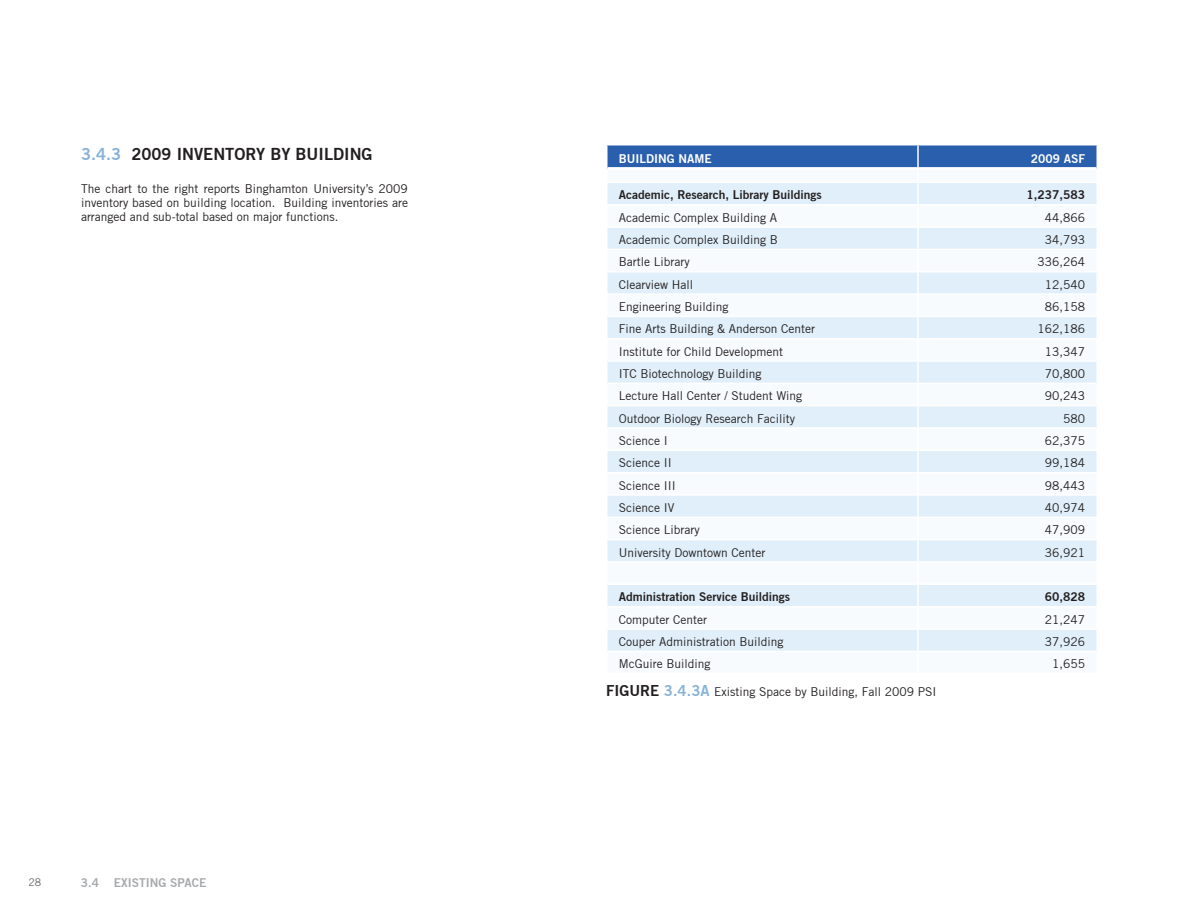
<style>
.page{position:relative;width:1188px;height:918px;background:#fff}
.page>*{position:absolute;margin:0;border:0;box-sizing:border-box;transform-origin:0 0}
._02_Sub_Subsection_T{font:16.5px "Trade Gothic Bold Two";color:#231f20}
._06_Table{font:12px "Trade Gothic";color:#231f20}
._05_Body{font:12px/14.4px "Trade Gothic";color:#231f20;text-align:justify}
._06_Table-2{font:12px "Trade Gothic Bold Two";color:#231f20}
.Figure_Label{font:12px "Trade Gothic";color:#231f20}
.Table_Header_Left{font:12px "Trade Gothic Bold Two";color:#fff}
.t1{font:12px "Trade Gothic Bold Two";color:#a7aaad}
.t2{font:10.5px "Trade Gothic";color:#6a6565}
.s1{color:#86b2d9}
.s2{font-family:"Trade Gothic Bold Two";font-size:15px}
.s3{font-family:"Trade Gothic Bold Two";font-size:15px;color:#86b2d9}
</style>
<div class="page">
<svg style="left:608px;top:183px;width:488px;height:468px;fill:#e0eff9"></svg>
<div style="left:608px;top:145px;width:488px;height:22px;background:#295fac"></div>
<hr style="left:917px;top:183px;width:2px;height:21px;background:#fff">
<hr style="left:606px;top:204px;width:312px;height:2px;background:#fff">
<hr style="left:918px;top:204px;width:180px;height:2px;background:#fff">
<hr style="left:917px;top:206px;width:2px;height:20px;background:#fff">
<hr style="left:606px;top:226px;width:312px;height:2px;background:#fff">
<hr style="left:918px;top:226px;width:180px;height:2px;background:#fff">
<hr style="left:917px;top:228px;width:2px;height:21px;background:#fff">
<hr style="left:606px;top:249px;width:312px;height:1px;background:#fff">
<hr style="left:918px;top:249px;width:180px;height:1px;background:#fff">
<hr style="left:917px;top:250px;width:2px;height:21px;background:#fff">
<hr style="left:606px;top:271px;width:312px;height:2px;background:#fff">
<hr style="left:918px;top:271px;width:180px;height:2px;background:#fff">
<hr style="left:917px;top:273px;width:2px;height:20px;background:#fff">
<hr style="left:606px;top:293px;width:312px;height:2px;background:#fff">
<hr style="left:918px;top:293px;width:180px;height:2px;background:#fff">
<hr style="left:917px;top:295px;width:2px;height:21px;background:#fff">
<hr style="left:606px;top:316px;width:312px;height:1px;background:#fff">
<hr style="left:918px;top:316px;width:180px;height:1px;background:#fff">
<hr style="left:917px;top:317px;width:2px;height:21px;background:#fff">
<hr style="left:606px;top:338px;width:312px;height:1px;background:#fff">
<hr style="left:918px;top:338px;width:180px;height:1px;background:#fff">
<hr style="left:917px;top:339px;width:2px;height:21px;background:#fff">
<hr style="left:606px;top:360px;width:312px;height:2px;background:#fff">
<hr style="left:918px;top:360px;width:180px;height:2px;background:#fff">
<hr style="left:917px;top:362px;width:2px;height:21px;background:#fff">
<hr style="left:606px;top:383px;width:312px;height:1px;background:#fff">
<hr style="left:918px;top:383px;width:180px;height:1px;background:#fff">
<hr style="left:917px;top:384px;width:2px;height:21px;background:#fff">
<hr style="left:606px;top:405px;width:312px;height:1px;background:#fff">
<hr style="left:918px;top:405px;width:180px;height:1px;background:#fff">
<hr style="left:917px;top:406px;width:2px;height:21px;background:#fff">
<hr style="left:606px;top:427px;width:312px;height:2px;background:#fff">
<hr style="left:918px;top:427px;width:180px;height:2px;background:#fff">
<hr style="left:917px;top:429px;width:2px;height:21px;background:#fff">
<hr style="left:606px;top:450px;width:312px;height:1px;background:#fff">
<hr style="left:918px;top:450px;width:180px;height:1px;background:#fff">
<hr style="left:917px;top:451px;width:2px;height:21px;background:#fff">
<hr style="left:606px;top:472px;width:312px;height:1px;background:#fff">
<hr style="left:918px;top:472px;width:180px;height:1px;background:#fff">
<hr style="left:917px;top:473px;width:2px;height:21px;background:#fff">
<hr style="left:606px;top:494px;width:312px;height:2px;background:#fff">
<hr style="left:918px;top:494px;width:180px;height:2px;background:#fff">
<hr style="left:917px;top:496px;width:2px;height:21px;background:#fff">
<hr style="left:606px;top:517px;width:312px;height:1px;background:#fff">
<hr style="left:918px;top:517px;width:180px;height:1px;background:#fff">
<hr style="left:917px;top:518px;width:2px;height:21px;background:#fff">
<hr style="left:606px;top:539px;width:312px;height:1px;background:#fff">
<hr style="left:918px;top:539px;width:180px;height:1px;background:#fff">
<hr style="left:917px;top:540px;width:2px;height:21px;background:#fff">
<hr style="left:606px;top:561px;width:312px;height:2px;background:#fff">
<hr style="left:918px;top:561px;width:180px;height:2px;background:#fff">
<hr style="left:917px;top:563px;width:2px;height:20px;background:#fff">
<hr style="left:606px;top:583px;width:312px;height:2px;background:#fff">
<hr style="left:918px;top:583px;width:180px;height:2px;background:#fff">
<hr style="left:917px;top:585px;width:2px;height:21px;background:#fff">
<hr style="left:606px;top:606px;width:312px;height:2px;background:#fff">
<hr style="left:918px;top:606px;width:180px;height:2px;background:#fff">
<hr style="left:917px;top:608px;width:2px;height:20px;background:#fff">
<hr style="left:606px;top:628px;width:312px;height:2px;background:#fff">
<hr style="left:918px;top:628px;width:180px;height:2px;background:#fff">
<hr style="left:917px;top:630px;width:2px;height:21px;background:#fff">
<hr style="left:917px;top:145px;width:2px;height:22px;background:#fff">
<p class="_02_Sub_Subsection_T" style="left:81px;top:144px;width:293px"><span class="s1">3.4.3</span> 2009 INVENTORY BY BUILDING</p>
<p class="_05_Body" style="left:81px;top:181px;width:329px">The chart to the right reports Binghamton University’s 2009 inventory based on building location. Building inventories are arranged and sub-total based on major functions.</p>
<p class="t2" style="left:28px;top:876px;width:14px">28</p>
<p class="t1" style="left:81px;top:875px;width:127px">3.4 EXISTING SPACE</p>
<p class="Table_Header_Left" style="left:619px;top:151px;width:94px">BUILDING NAME</p>
<p class="Table_Header_Left" style="left:1031px;top:151px;width:56px">2009 ASF</p>
<p class="_06_Table-2" style="left:619px;top:188px;width:204px">Academic, Research, Library Buildings</p>
<p class="_06_Table-2" style="left:1027px;top:188px;width:60px">1,237,583</p>
<p class="_06_Table" style="left:619px;top:210px;width:160px">Academic Complex Building A</p>
<p class="_06_Table" style="left:1045px;top:210px;width:42px">44,866</p>
<p class="_06_Table" style="left:619px;top:233px;width:161px">Academic Complex Building B</p>
<p class="_06_Table" style="left:1045px;top:233px;width:42px">34,793</p>
<p class="_06_Table" style="left:619px;top:255px;width:72px">Bartle Library</p>
<p class="_06_Table" style="left:1038px;top:255px;width:49px">336,264</p>
<p class="_06_Table" style="left:619px;top:277px;width:76px">Clearview Hall</p>
<p class="_06_Table" style="left:1045px;top:277px;width:42px">12,540</p>
<p class="_06_Table" style="left:619px;top:299px;width:111px">Engineering Building</p>
<p class="_06_Table" style="left:1045px;top:299px;width:42px">86,158</p>
<p class="_06_Table" style="left:619px;top:322px;width:198px">Fine Arts Building &amp; Anderson Center</p>
<p class="_06_Table" style="left:1038px;top:322px;width:49px">162,186</p>
<p class="_06_Table" style="left:619px;top:344px;width:166px">Institute for Child Development</p>
<p class="_06_Table" style="left:1045px;top:344px;width:42px">13,347</p>
<p class="_06_Table" style="left:619px;top:366px;width:144px">ITC Biotechnology Building</p>
<p class="_06_Table" style="left:1045px;top:366px;width:42px">70,800</p>
<p class="_06_Table" style="left:619px;top:389px;width:185px">Lecture Hall Center / Student Wing</p>
<p class="_06_Table" style="left:1045px;top:389px;width:42px">90,243</p>
<p class="_06_Table" style="left:619px;top:411px;width:178px">Outdoor Biology Research Facility</p>
<p class="_06_Table" style="left:1063px;top:411px;width:23px">580</p>
<p class="_06_Table" style="left:619px;top:433px;width:50px">Science I</p>
<p class="_06_Table" style="left:1045px;top:433px;width:42px">62,375</p>
<p class="_06_Table" style="left:619px;top:456px;width:54px">Science II</p>
<p class="_06_Table" style="left:1045px;top:456px;width:42px">99,184</p>
<p class="_06_Table" style="left:619px;top:478px;width:58px">Science III</p>
<p class="_06_Table" style="left:1045px;top:478px;width:42px">98,443</p>
<p class="_06_Table" style="left:619px;top:500px;width:57px">Science IV</p>
<p class="_06_Table" style="left:1045px;top:500px;width:42px">40,974</p>
<p class="_06_Table" style="left:619px;top:523px;width:82px">Science Library</p>
<p class="_06_Table" style="left:1045px;top:523px;width:42px">47,909</p>
<p class="_06_Table" style="left:619px;top:545px;width:148px">University Downtown Center</p>
<p class="_06_Table" style="left:1045px;top:545px;width:42px">36,921</p>
<p class="_06_Table-2" style="left:619px;top:590px;width:173px">Administration Service Buildings</p>
<p class="_06_Table-2" style="left:1045px;top:590px;width:42px">60,828</p>
<p class="_06_Table" style="left:619px;top:612px;width:90px">Computer Center</p>
<p class="_06_Table" style="left:1045px;top:612px;width:42px">21,247</p>
<p class="_06_Table" style="left:619px;top:634px;width:166px">Couper Administration Building</p>
<p class="_06_Table" style="left:1045px;top:634px;width:42px">37,926</p>
<p class="_06_Table" style="left:619px;top:657px;width:93px">McGuire Building</p>
<p class="_06_Table" style="left:1052px;top:657px;width:34px">1,655</p>
<p class="Figure_Label" style="left:606px;top:685px;width:332px"><span class="s2">FIGURE</span> <span class="s3">3.4.3A</span> Existing Space by Building, Fall 2009 PSI</p>
</div>
